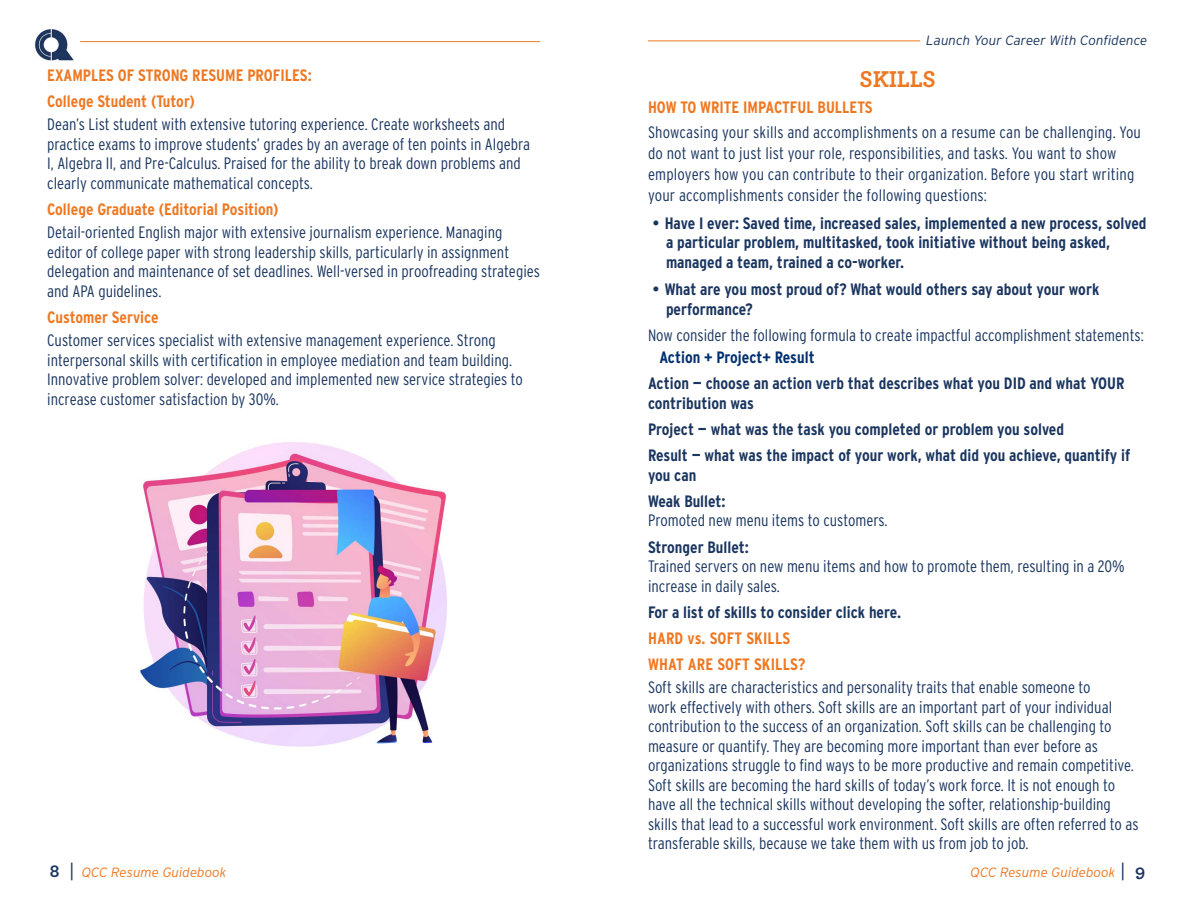
<style>
.page{position:relative;width:1188px;height:918px;background:#fff}
.page>*{position:absolute;margin:0;border:0;box-sizing:border-box;transform-origin:0 0}
.Head{font:700 24px "Archer Pro";letter-spacing:-.01em;color:#ee7822}
.Texts_Blue{font:300 condensed 16.5px/19.5px "Interstate";color:#1a355f}
.Texts_W_Bullets{font:700 condensed 16.5px/19.5px "Interstate";color:#1a355f}
.Texts_Blue-2{font:700 condensed 16.5px/19.5px "Interstate";color:#1a355f}
.Bold_Texts_Orange{font:700 condensed 16.5px "Interstate";color:#ee7822}
.Bold_Texts{font:700 condensed 16.5px "Interstate";color:#ee7822}
.Bold_Texts-2{font:700 condensed 16.5px "Interstate";color:#1a355f}
.Blue_Texts{font:700 condensed 16.5px "Interstate";color:#00306e}
.t1{font:italic 300 13.5px "Interstate";color:#ee7822}
.t2{font:italic 300 13.5px "Interstate";color:#1a355f}
.s1{font-weight:400;font-stretch:normal}
.s2{font-family:"Archer";font-weight:700;font-style:normal;font-size:18px;color:#1a355f}
.s3{font-style:normal;font-size:18px;color:#1a355f}
</style>
<div class="page">
<img style="left:34px;top:29px;width:40px;height:32px">
<hr style="left:80px;top:41px;width:460px;height:1px;background:#ee7822">
<hr style="left:648px;top:40px;width:272px;height:1px;background:#ee7822">
<img style="left:140px;top:442px;width:307px;height:305px">
<p class="Bold_Texts" style="left:47px;top:65px;width:266px">EXAMPLES OF STRONG RESUME PROFILES:</p>
<p class="Bold_Texts_Orange" style="left:47px;top:92px;width:149px">College Student (Tutor)</p>
<p class="Texts_Blue" style="left:47px;top:115px;width:484px">Dean’s List student with extensive tutoring experience. Create worksheets and practice exams to improve students’ grades by an average of ten points in Algebra I, Algebra II, and Pre-Calculus. Praised for the ability to break down problems and clearly communicate mathematical concepts.</p>
<p class="Bold_Texts_Orange" style="left:47px;top:199px;width:233px">College Graduate (Editorial Position)</p>
<p class="Texts_Blue" style="left:47px;top:223px;width:494px">Detail-oriented English major with extensive journalism experience. Managing editor of college paper with strong leadership skills, particularly in assignment delegation and maintenance of set deadlines. Well-versed in proofreading strategies and APA guidelines.</p>
<p class="Bold_Texts_Orange" style="left:47px;top:307px;width:113px">Customer Service</p>
<p class="Texts_Blue" style="left:47px;top:330px;width:477px">Customer services specialist with extensive management experience. Strong interpersonal skills with certification in employee mediation and team building.<br>Innovative problem solver: developed and implemented new service strategies to increase customer satisfaction by 30%.</p>
<p class="t2" style="left:926px;top:32px;width:223px">Launch Your Career With Confidence</p>
<p class="Head" style="left:860px;top:60px;width:78px">SKILLS</p>
<p class="Bold_Texts_Orange" style="left:648px;top:98px;width:226px">HOW TO WRITE IMPACTFUL BULLETS</p>
<p class="Texts_Blue" style="left:648px;top:122px;width:495px;line-height:21px">Showcasing your skills and accomplishments on a resume can be challenging. You do not want to just list your role, responsibilities, and tasks. You want to show employers how you can contribute to their organization. Before you start writing your accomplishments consider the following questions:</p>
<p class="Texts_W_Bullets" style="left:666px;top:213px;width:482px;text-indent:-14px"><span class="s1">•</span> Have I ever: Saved time, increased sales, implemented a new process, solved a particular problem, multitasked, took initiative without being asked, managed a team, trained a co-worker.</p>
<p class="Texts_W_Bullets" style="left:666px;top:280px;width:435px;text-indent:-14px"><span class="s1">•</span> What are you most proud of? What would others say about your work performance?</p>
<p class="Texts_Blue" style="left:648px;top:326px;width:497px">Now consider the following formula to create impactful accomplishment statements:</p>
<p class="Blue_Texts" style="left:659px;top:347px;width:157px">Action + Project+ Result</p>
<p class="Texts_Blue-2" style="left:648px;top:373px;width:478px">Action — choose an action verb that describes what you DID and what YOUR contribution was</p>
<p class="Texts_Blue-2" style="left:648px;top:419px;width:418px">Project — what was the task you completed or problem you solved</p>
<p class="Texts_Blue-2" style="left:648px;top:445px;width:484px">Result — what was the impact of your work, what did you achieve, quantify if you can</p>
<p class="Texts_Blue-2" style="left:648px;top:491px;width:79px">Weak Bullet:</p>
<p class="Texts_Blue" style="left:648px;top:511px;width:241px">Promoted new menu items to customers.</p>
<p class="Texts_Blue-2" style="left:648px;top:537px;width:102px">Stronger Bullet:</p>
<p class="Texts_Blue" style="left:648px;top:556px;width:478px">Trained servers on new menu items and how to promote them, resulting in a 20% increase in daily sales.</p>
<p class="Bold_Texts-2" style="left:648px;top:602px;width:255px">For a list of skills to consider click here.</p>
<p class="Bold_Texts" style="left:648px;top:628px;width:144px">HARD vs. SOFT SKILLS</p>
<p class="Bold_Texts_Orange" style="left:648px;top:655px;width:159px">WHAT ARE SOFT SKILLS?</p>
<p class="Texts_Blue" style="left:648px;top:678px;width:492px">Soft skills are characteristics and personality traits that enable someone to<br>work effectively with others. Soft skills are an important part of your individual contribution to the success of an organization. Soft skills can be challenging to measure or quantify. They are becoming more important than ever before as organizations struggle to find ways to be more productive and remain competitive.<br>Soft skills are becoming the hard skills of today’s work force. It is not enough to have all the technical skills without developing the softer, relationship-building skills that lead to a successful work environment. Soft skills are often referred to as transferable skills, because we take them with us from job to job.</p>
<p class="t1" style="left:50px;top:864px;width:178px"><span class="s2">8</span> <span class="s3">|</span> QCC Resume Guidebook</p>
<p class="t1" style="left:971px;top:864px;width:176px">QCC Resume Guidebook <span class="s3">|</span> <span class="s2">9</span></p>
</div>
